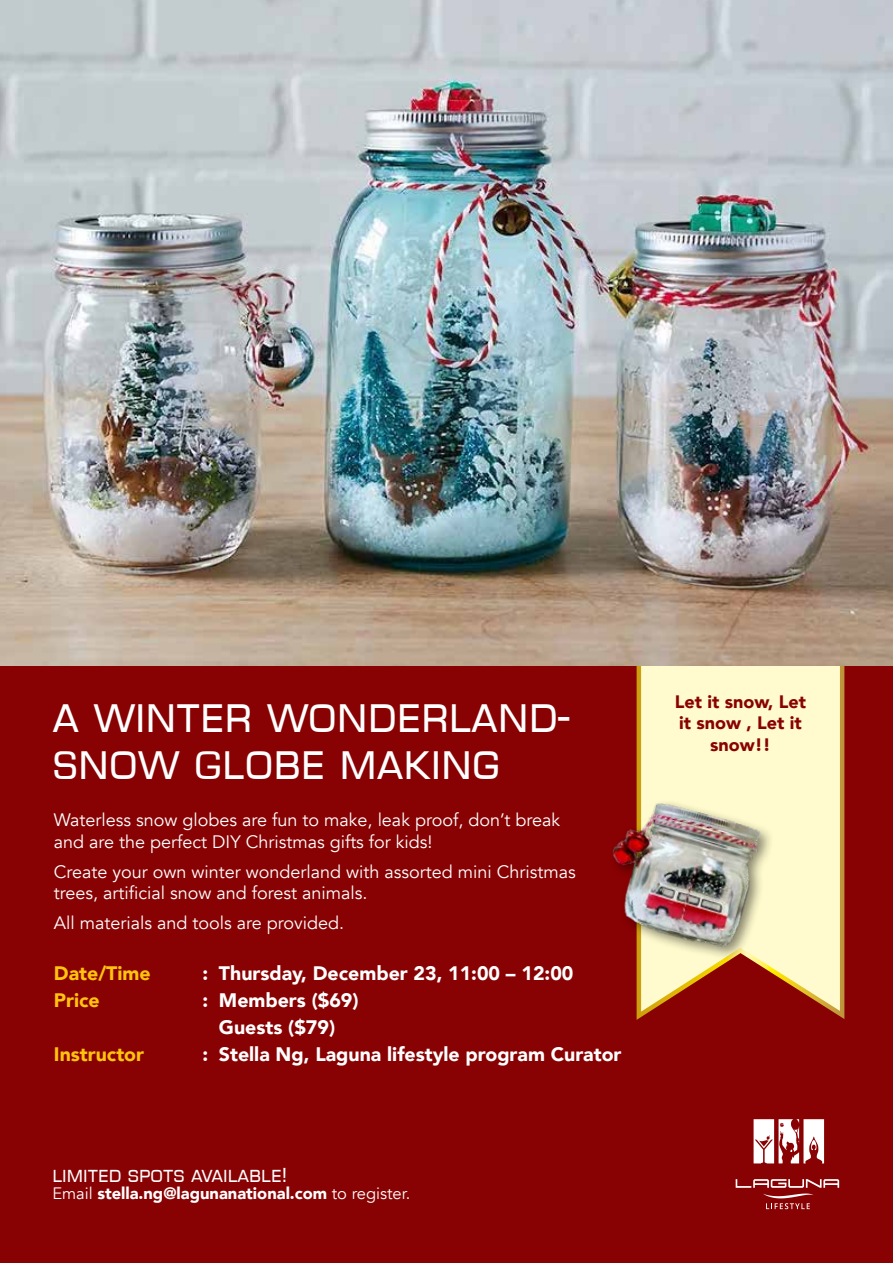
<style>
.page{position:relative;width:893px;height:1263px;background:#fff}
.page>*{position:absolute;margin:0;border:0;box-sizing:border-box;transform-origin:0 0}
.t1{font:48px/46.5px "Euro Caps";color:#fff}
.t2{font:21px "Euro Caps";color:#fff}
.t3{font:900 19.5px/27px "Avenir";color:#fff;text-align:center}
.t4{font:900 19.5px "Avenir";color:#ffc20e}
.t5{font:18px/21.6px "Avenir";color:#fff}
.t6{font:900 18px/21.6px "Avenir";color:#890203;text-align:center}
.t7{font:900 16.5px "Avenir";color:#fff}
.s1{font-weight:400}
</style>
<div class="page">
<div style="left:0;top:665px;width:893px;height:598px;background:#890203"></div>
<svg style="left:634px;top:665px;width:213px;height:355px"></svg>
<img style="left:0;top:0;width:893px;height:665px">
<svg style="left:736px;top:1179px;width:103px;height:30px"></svg>
<svg style="left:754px;top:1119px;width:70px;height:44px"></svg>
<img style="left:612px;top:778px;width:167px;height:188px">
<h1 class="t1" style="left:52px;top:695px;width:519px">A Winter Wonderland-<br>Snow Globe making</h1>
<p class="t5" style="left:54px;top:809px;width:508px">Waterless snow globes are fun to make, leak proof, don’t break and are the perfect DIY Christmas gifts for kids!</p>
<p class="t5" style="left:54px;top:861px;width:523px">Create your own winter wonderland with assorted mini Christmas trees, artificial snow and forest animals.</p>
<p class="t5" style="left:54px;top:913px;width:292px">All materials and tools are provided.</p>
<p class="t4" style="left:54px;top:956px;width:98px">Date/Time</p>
<p class="t3" style="left:202px;top:959px;width:372px">: Thursday, December 23, 11:00 – 12:00</p>
<p class="t4" style="left:54px;top:983px;width:47px">Price</p>
<p class="t3" style="left:202px;top:986px;width:158px">: Members ($69)<br>Guests ($79)</p>
<p class="t4" style="left:54px;top:1037px;width:92px">Instructor</p>
<p class="t3" style="left:202px;top:1040px;width:421px">: Stella Ng, Laguna lifestyle program Curator</p>
<p class="t2" style="left:52px;top:1163px;width:236px">Limited spots available!</p>
<p class="t7" style="left:52px;top:1179px;width:359px"><span class="s1">Email</span> stella.ng@lagunanational.com <span class="s1">to register.</span></p>
<p class="t6" style="left:675px;top:690px;width:133px">Let it snow, Let it snow , Let it snow!!</p>
</div>
